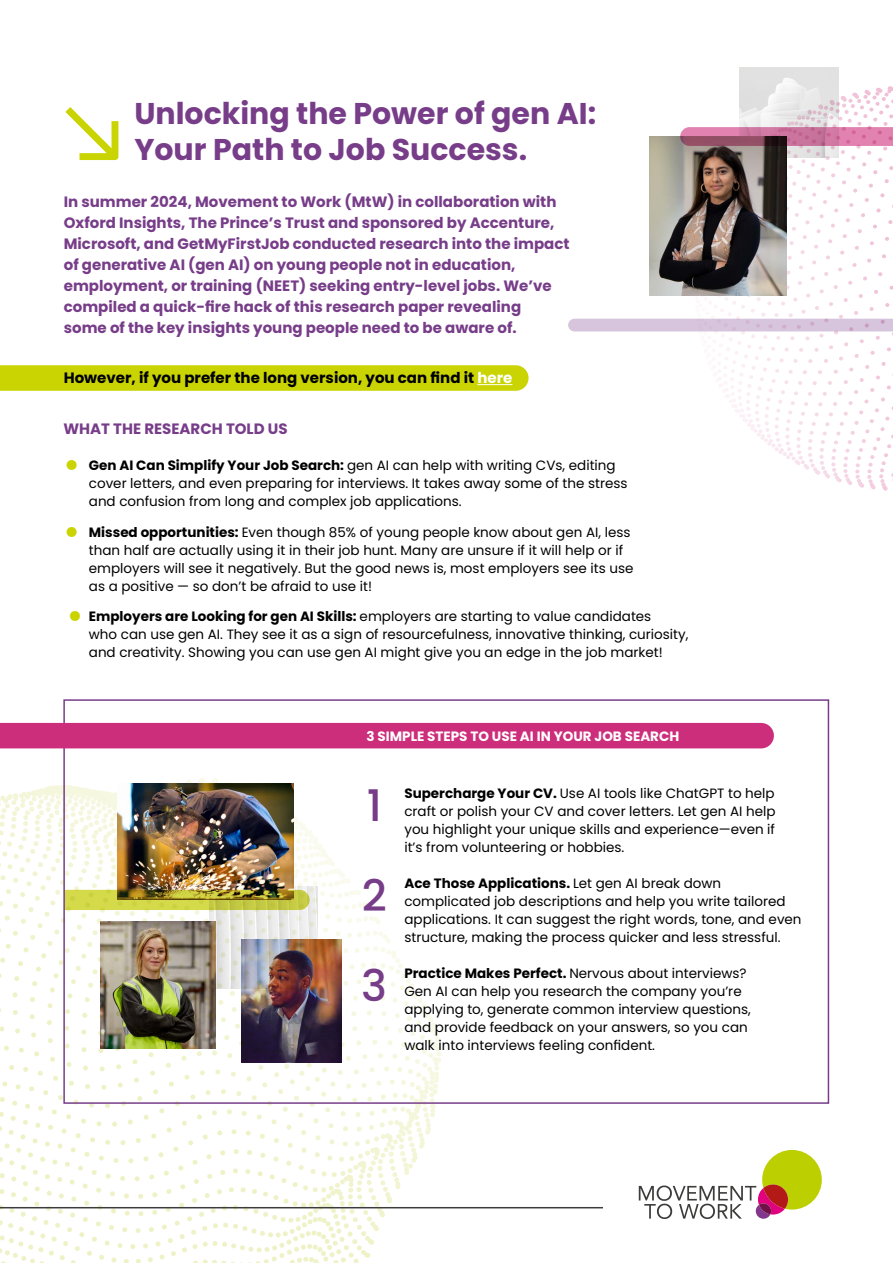
<style>
.page{position:relative;width:893px;height:1263px;background:#fff}
.page>*{position:absolute;margin:0;border:0;box-sizing:border-box;transform-origin:0 0}
.t1{font:500 43.5px/90px "Poppins";color:#773d89;text-align:justify}
.t2{font:700 30px/36px "Poppins";color:#773d89}
.t3{font:700 15px/21px "Poppins";color:#773d89}
.t4{font:700 15px "Poppins";color:#000}
.t5{font:13.5px/18px "Poppins";color:#000}
.t6{font:700 13.5px "Poppins";color:#fff}
.s1{color:#fff}
.s2{font-weight:700;font-size:33px;color:#cad403}
.s3{font-weight:700}
</style>
<div class="page">
<img style="left:0;top:778px;width:441px;height:485px">
<div style="left:63px;top:699px;width:766px;height:405px;border:2px solid #773d89"></div>
<svg style="left:0;top:365px;width:529px;height:26px;background:#cbd409"></svg>
<div style="left:0;top:723px;width:774px;height:25px;background:#cd2e7c"></div>
<hr style="left:0;top:1207px;width:603px;height:1px;background:#3c3c3c">
<svg style="left:65px;top:107px;width:53px;height:53px"></svg>
<hr style="left:477px;top:384px;width:35px;height:1px;background:#fff">
<svg style="left:568px;top:86px;width:325px;height:405px"></svg>
<svg style="left:639px;top:1150px;width:183px;height:69px"></svg>
<h2 class="t2" style="left:134px;top:96px;width:463px">Unlocking the Power of gen AI:<br>Your Path to Job Success.</h2>
<p class="t3" style="left:64px;top:191px;width:507px">In summer 2024, Movement to Work (MtW) in collaboration with Oxford Insights, The Prince’s Trust and sponsored by Accenture, Microsoft, and GetMyFirstJob conducted research into the impact of generative AI (gen AI) on young people not in education, employment, or training (NEET) seeking entry-level jobs. We’ve compiled a quick-fire hack of this research paper revealing<br>some of the key insights young people need to be aware of.</p>
<p class="t4" style="left:64px;top:369px;width:450px">However, if you prefer the long version, you can find it <span class="s1">here</span></p>
<p class="t3" style="left:63px;top:418px;width:226px">WHAT THE RESEARCH TOLD US</p>
<p class="t5" style="left:89px;top:456px;width:540px;text-indent:-26px"><span class="s2">•</span> <span class="s3">Gen AI Can Simplify Your Job Search:</span> gen AI can help with writing CVs, editing cover letters, and even preparing for interviews. It takes away some of the stress and confusion from long and complex job applications.</p>
<p class="t5" style="left:89px;top:523px;width:546px;text-indent:-26px"><span class="s2">•</span> <span class="s3">Missed opportunities:</span> Even though 85% of young people know about gen AI, less than half are actually using it in their job hunt. Many are unsure if it will help or if employers will see it negatively. But the good news is, most employers see its use as a positive — so don’t be afraid to use it!</p>
<p class="t5" style="left:89px;top:608px;width:601px;text-indent:-22px"><span class="s2">•</span> <span class="s3">Employers are Looking for gen AI Skills:</span> employers are starting to value candidates<br>who can use gen AI. They see it as a sign of resourcefulness, innovative thinking, curiosity, and creativity. Showing you can use gen AI might give you an edge in the job market!</p>
<p class="t6" style="left:367px;top:728px;width:314px">3 SIMPLE STEPS TO USE AI IN YOUR JOB SEARCH</p>
<h1 class="t1" style="left:361px;top:760px;width:27px">1<br>2<br>3</h1>
<p class="t5" style="left:404px;top:784px;width:373px;text-align:justify"><span class="s3">Supercharge Your CV.</span> Use AI tools like ChatGPT to help craft or polish your CV and cover letters. Let gen AI help you highlight your unique skills and experience—even if it’s from volunteering or hobbies.</p>
<p class="t5" style="left:404px;top:874px;width:399px"><span class="s3">Ace Those Applications.</span> Let gen AI break down complicated job descriptions and help you write tailored applications. It can suggest the right words, tone, and even structure, making the process quicker and less stressful.</p>
<p class="t5" style="left:404px;top:964px;width:348px"><span class="s3">Practice Makes Perfect.</span> Nervous about interviews?<br>Gen AI can help you research the company you’re applying to, generate common interview questions, and provide feedback on your answers, so you can walk into interviews feeling confident.</p>
</div>
